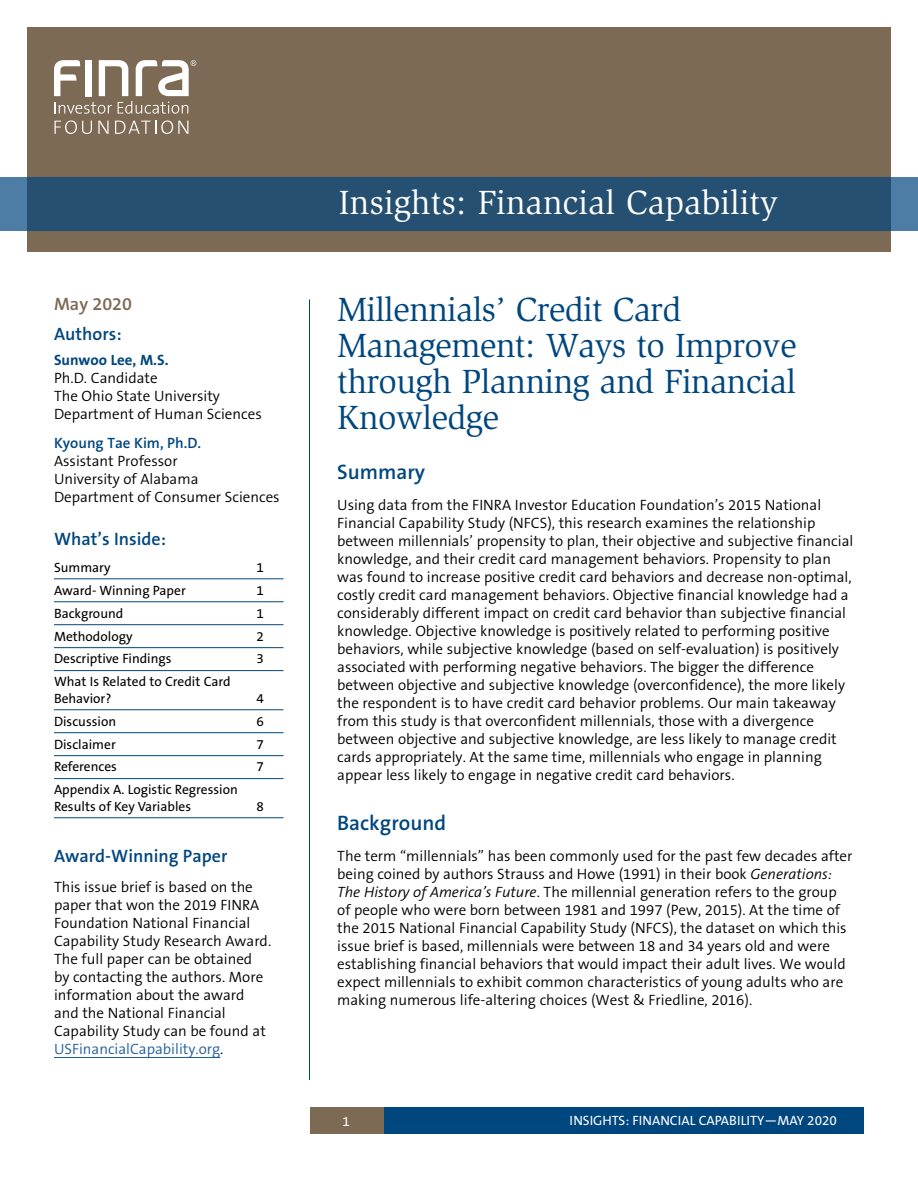
<style>
.page{position:relative;width:918px;height:1188px;background:#fff}
.page>*{position:absolute;margin:0;border:0;box-sizing:border-box;transform-origin:0 0}
.t1{font:34.5px/36px "Slimbach LT";letter-spacing:-.02em;color:#00467f}
.t2{font:34.5px "Slimbach LT";color:#fff}
.t3{font:600 21px "The Sans B6";color:#00467f}
.t4{font:600 18px "The Sans B6";color:#00467f}
.t5{font:600 18px "The Sans B6";color:#7c6a55}
.t6{font:300 15px/18px "The Sans B4";color:#000}
.t7{font:600 15px "The Sans B6";color:#00467f}
.t8{font:700 15px "The Sans B7";color:#00467f}
.t9{font:13.5px/16.2px "The Sans B5 Plain";color:#000}
.t10{font:13.5px "The Sans B5 Plain";color:#fff}
.s1{color:#215e9e}
.s2{font-style:italic}
</style>
<div class="page">
<div style="left:310px;top:1107px;width:75px;height:27px;background:#7c6a55"></div>
<div style="left:27px;top:27px;width:864px;height:224px;background:#7c6a55"></div>
<div style="left:0;top:177px;width:918px;height:54px;background:#255072"></div>
<div style="left:385px;top:1107px;width:479px;height:27px;background:#00467f"></div>
<svg style="left:55px;top:120px;width:37px;height:14px"></svg>
<svg style="left:98px;top:121px;width:11px;height:13px"></svg>
<svg style="left:115px;top:120px;width:73px;height:14px"></svg>
<svg style="left:54px;top:60px;width:142px;height:54px"></svg>
<hr style="left:309px;top:299px;width:1px;height:781px;background:#00467f">
<hr style="left:54px;top:578px;width:230px;height:1px;background:#00467f">
<hr style="left:54px;top:601px;width:230px;height:1px;background:#00467f">
<hr style="left:54px;top:624px;width:230px;height:1px;background:#00467f">
<hr style="left:54px;top:647px;width:230px;height:1px;background:#00467f">
<hr style="left:54px;top:670px;width:230px;height:1px;background:#00467f">
<hr style="left:54px;top:709px;width:230px;height:1px;background:#00467f">
<hr style="left:54px;top:732px;width:230px;height:1px;background:#00467f">
<hr style="left:54px;top:755px;width:230px;height:1px;background:#00467f">
<hr style="left:54px;top:778px;width:230px;height:1px;background:#00467f">
<hr style="left:54px;top:817px;width:230px;height:1px;background:#00467f">
<hr style="left:54px;top:1057px;width:166px;height:1px;background:#215e9e">
<p class="t5" style="left:54px;top:295px;width:80px">May 2020</p>
<p class="t4" style="left:54px;top:325px;width:69px">Authors:</p>
<p class="t8" style="left:54px;top:352px;width:116px">Sunwoo Lee, M.S.</p>
<p class="t6" style="left:54px;top:369px;width:209px">Ph.D. Candidate<br>The Ohio State University<br>Department of Human Sciences</p>
<p class="t7" style="left:54px;top:435px;width:149px">Kyoung Tae Kim, Ph.D.</p>
<p class="t6" style="left:54px;top:452px;width:227px">Assistant Professor<br>University of Alabama<br>Department of Consumer Sciences</p>
<p class="t4" style="left:54px;top:529px;width:113px">What’s Inside:</p>
<p class="t9" style="left:54px;top:559px;width:58px">Summary</p>
<p class="t9" style="left:257px;top:559px;width:9px">1</p>
<p class="t9" style="left:54px;top:582px;width:133px">Award- Winning Paper</p>
<p class="t9" style="left:257px;top:582px;width:9px">1</p>
<p class="t9" style="left:54px;top:605px;width:71px">Background</p>
<p class="t9" style="left:257px;top:605px;width:9px">1</p>
<p class="t9" style="left:54px;top:628px;width:80px">Methodology</p>
<p class="t9" style="left:257px;top:628px;width:9px">2</p>
<p class="t9" style="left:54px;top:651px;width:119px">Descriptive Findings</p>
<p class="t9" style="left:257px;top:651px;width:9px">3</p>
<p class="t9" style="left:54px;top:674px;width:178px">What Is Related to Credit Card<br>Behavior?</p>
<p class="t9" style="left:257px;top:690px;width:9px">4</p>
<p class="t9" style="left:54px;top:713px;width:64px">Discussion</p>
<p class="t9" style="left:257px;top:713px;width:9px">6</p>
<p class="t9" style="left:54px;top:736px;width:63px">Disclaimer</p>
<p class="t9" style="left:257px;top:736px;width:9px">7</p>
<p class="t9" style="left:54px;top:759px;width:64px">References</p>
<p class="t9" style="left:257px;top:759px;width:9px">7</p>
<p class="t9" style="left:54px;top:782px;width:185px">Appendix A. Logistic Regression<br>Results of Key Variables</p>
<p class="t9" style="left:257px;top:798px;width:9px">8</p>
<p class="t4" style="left:54px;top:846px;width:175px">Award-Winning Paper</p>
<p class="t6" style="left:54px;top:879px;width:219px">This issue brief is based on the paper that won the 2019 FINRA<br>Foundation National Financial<br>Capability Study Research Award.<br>The full paper can be obtained by contacting the authors. More information about the award and the National Financial<br>Capability Study can be found at<br><span class="s1">USFinancialCapability.org</span>.</p>
<h1 class="t2" style="left:339px;top:183px;width:441px">Insights: Financial Capability</h1>
<h1 class="t1" style="left:337px;top:292px;width:461px">Millennials’ Credit Card<br>Management: Ways to Improve through Planning and Financial<br>Knowledge</h1>
<h2 class="t3" style="left:337px;top:460px;width:89px">Summary</h2>
<p class="t6" style="left:337px;top:497px;width:518px">Using data from the FINRA Investor Education Foundation’s 2015 National Financial Capability Study (NFCS), this research examines the relationship between millennials’ propensity to plan, their objective and subjective financial knowledge, and their credit card management behaviors. Propensity to plan was found to increase positive credit card behaviors and decrease non-optimal, costly credit card management behaviors. Objective financial knowledge had a considerably different impact on credit card behavior than subjective financial knowledge. Objective knowledge is positively related to performing positive behaviors, while subjective knowledge (based on self-evaluation) is positively associated with performing negative behaviors. The bigger the difference between objective and subjective knowledge (overconfidence), the more likely the respondent is to have credit card behavior problems. Our main takeaway from this study is that overconfident millennials, those with a divergence between objective and subjective knowledge, are less likely to manage credit cards appropriately. At the same time, millennials who engage in planning appear less likely to engage in negative credit card behaviors.</p>
<h2 class="t3" style="left:337px;top:812px;width:110px">Background</h2>
<p class="t6" style="left:337px;top:848px;width:517px">The term “millennials” has been commonly used for the past few decades after being coined by authors Strauss and Howe (1991) in their book <span class="s2">Generations:<br>The History of America’s Future</span>. The millennial generation refers to the group of people who were born between 1981 and 1997 (Pew, 2015). At the time of the 2015 National Financial Capability Study (NFCS), the dataset on which this issue brief is based, millennials were between 18 and 34 years old and were establishing financial behaviors that would impact their adult lives. We would expect millennials to exhibit common characteristics of young adults who are making numerous life-altering choices (West &amp; Friedline, 2016).</p>
<p class="t10" style="left:343px;top:1114px;width:9px">1</p>
<p class="t10" style="left:570px;top:1114px;width:269px">INSIGHTS: FINANCIAL CAPABILITY—MAY 2020</p>
</div>
